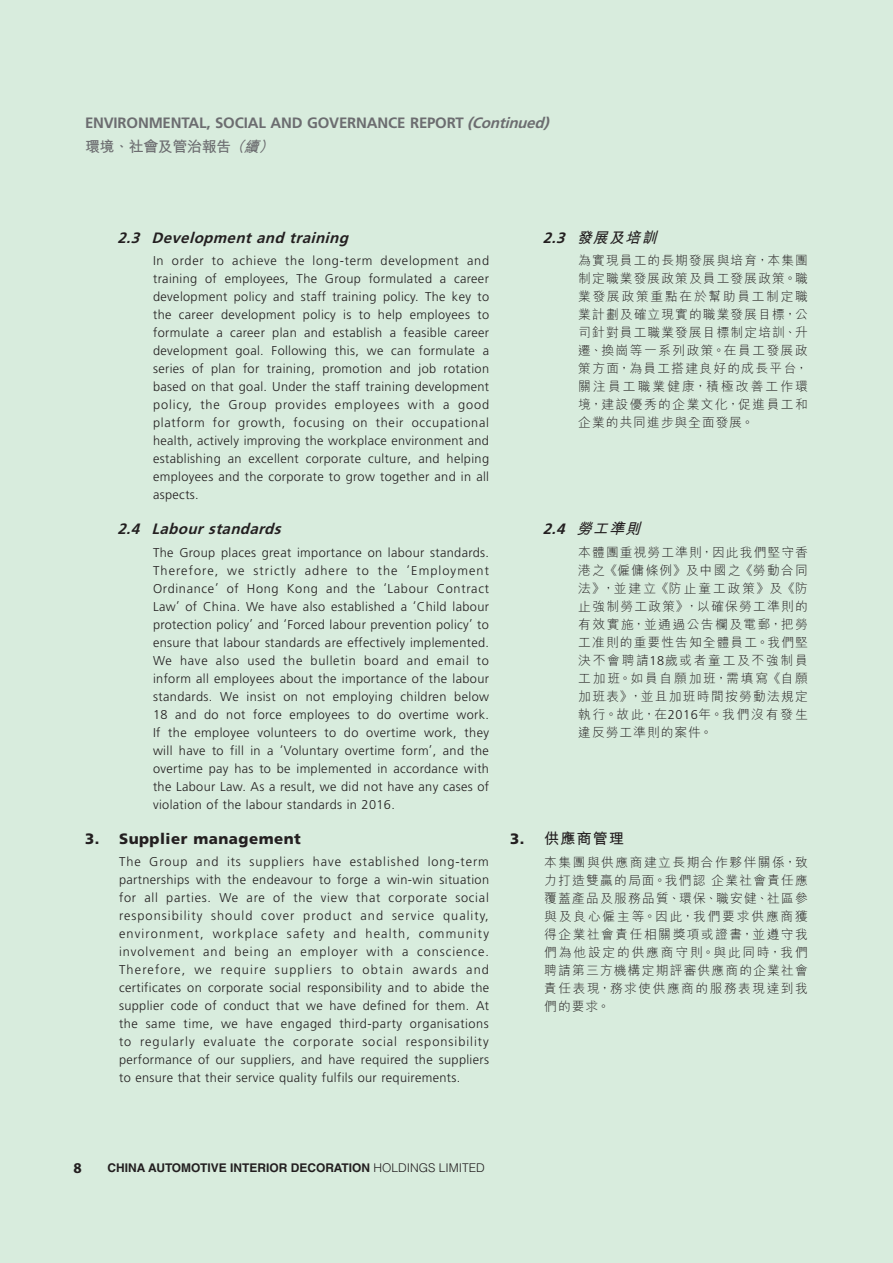
<style>
.page{position:relative;width:893px;height:1263px;background:#d8ecdd}
.page>*{position:absolute;margin:0;border:0;box-sizing:border-box;transform-origin:0 0}
.t1{font:700 15px "Frutiger LT Std";letter-spacing:-.015em;color:#6c6d70}
.t2{font:italic 700 15px "Frutiger LT Std";color:#231f20}
.t3{font:900 15px "Frutiger LT Std";letter-spacing:.03em;color:#231f20}
.t4{font:italic 700 15px "M Hei HK";color:#231f20}
.t5{font:700 15px "M Hei HK";letter-spacing:-.03em;color:#6c6d70}
.t6{font:700 15px "M Hei HK";letter-spacing:.08em;color:#231f20}
.t7{font:700 15px "Myriad Pro";color:#231f20}
.t8{font:300 12.75px/18px "Frutiger LT Std";letter-spacing:.03em;color:#231f20;text-align:justify}
.t9{font:300 12.75px/18px "M Hei HK";letter-spacing:.115em;color:#231f20;text-align:justify}
.t10{font:700 12px "Helvetica LT Std";color:#231f20}
.s1{font-style:italic}
.s2{font-family:"Frutiger LT Std"}
.s3{font-family:"Frutiger LT Std";font-weight:900}
.s4{font-weight:300}
</style>
<div class="page">
<p class="t1" style="left:85px;top:114px;width:470px">ENVIRONMENTAL, SOCIAL AND GOVERNANCE REPORT <span class="s1">(continued)</span></p>
<p class="t5" style="left:85px;top:136px;width:195px">環境、社會及管治報告<span class="s1">（續）</span></p>
<p class="t2" style="left:118px;top:229px;width:237px">2.3 developmentand training</p>
<p class="t8" style="left:153px;top:252px;width:338px">In order to achieve the long-term development and training of employees, The Group formulated a career development policy and staff training policy. The key to the career development policy is to help employees to formulate a career plan and establish a feasible career development goal. Following this, we can formulate a series of plan for training, promotion and job rotation based on that goal. Under the staff training development policy, the Group provides employees with a good platform for growth, focusing on their occupational health, actively improving the workplace environment and establishing an excellent corporate culture, and helping employees and the corporate to grow together and in all aspects.</p>
<p class="t2" style="left:118px;top:520px;width:169px">2.4 labourstandards</p>
<p class="t8" style="left:153px;top:543px;width:338px">The Group places great importance on labour standards.<br>Therefore, we strictly adhere to the ‘Employment Ordinance’ of Hong Kong and the ‘Labour Contract Law’ of China. We have also established a ‘Child labour protection policy’ and ‘Forced labour prevention policy’ to ensure that labour standards are effectively implemented.<br>We have also used the bulletin board and email to inform all employees about the importance of the labour standards. We insist on not employing children below 18 and do not force employees to do overtime work.<br>If the employee volunteers to do overtime work, they will have to fill in a ‘Voluntary overtime form’, and the overtime pay has to be implemented in accordance with the Labour Law. As a result, we did not have any cases of violation of the labour standards in 2016.</p>
<p class="t3" style="left:85px;top:829px;width:217px">3. Supplier management</p>
<p class="t8" style="left:119px;top:853px;width:372px">The Group and its suppliers have established long-term partnerships with the endeavour to forge a win-win situation for all parties. We are of the view that corporate social responsibility should cover product and service quality, environment, workplace safety and health, community involvement and being an employer with a conscience.<br>Therefore, we require suppliers to obtain awards and certificates on corporate social responsibility and to abide the supplier code of conduct that we have defined for them. At the same time, we have engaged third-party organisations to regularly evaluate the corporate social responsibility performance of our suppliers, and have required the suppliers to ensure that their service quality fulfils our requirements.</p>
<p class="t4" style="left:543px;top:227px;width:120px"><span class="s2">2.3</span> 發展及培訓</p>
<p class="t9" style="left:578px;top:251px;width:231px">為實現員工的長期發展與培育，本集團制定職業發展政策及員工發展政策。職業發展政策重點在於幫助員工制定職業計劃及確立現實的職業發展目標，公司針對員工職業發展目標制定培訓、升遷、換崗等一系列政策。在員工發展政策方面，為員工搭建良好的成長平台，關注員工職業健康，積極改善工作環境，建設優秀的企業文化，促進員工和企業的共同進步與全面發展。</p>
<p class="t4" style="left:543px;top:518px;width:104px"><span class="s2">2.4</span> 勞工準則</p>
<p class="t9" style="left:578px;top:543px;width:231px">本體團重視勞工準則，因此我們堅守香港之《僱傭條例》及中國之《勞動合同法》，並建立《防止童工政策》及《防止強制勞工政策》，以確保勞工準則的有效實施，並通過公告欄及電郵，把勞工准則的重要性告知全體員工。我們堅決不會聘請<span class="s2">18</span>歲或者童工及不強制員工加班。如員自願加班，需填寫《自願加班表》，並且加班時間按勞動法規定執行。故此，在<span class="s2">2016</span>年。我們沒有發生違反勞工準則的案件。</p>
<p class="t6" style="left:510px;top:827px;width:115px"><span class="s3">3.</span> 供應商管理</p>
<p class="t9" style="left:544px;top:853px;width:265px">本集團與供應商建立長期合作夥伴關係，致力打造雙贏的局面。我們認 企業社會責任應覆蓋產品及服務品質、環保、職安健、社區參與及良心僱主等。因此，我們要求供應商獲得企業社會責任相關獎項或證書，並遵守我們為他設定的供應商守則。與此同時，我們聘請第三方機構定期評審供應商的企業社會責任表現，務求使供應商的服務表現達到我們的要求。</p>
<p class="t7" style="left:73px;top:1159px;width:10px">8</p>
<p class="t10" style="left:108px;top:1161px;width:379px">CHINA AUTOMOTIVE INTERIOR DECORATION <span class="s4">HOLDINGS LIMITED</span></p>
</div>
